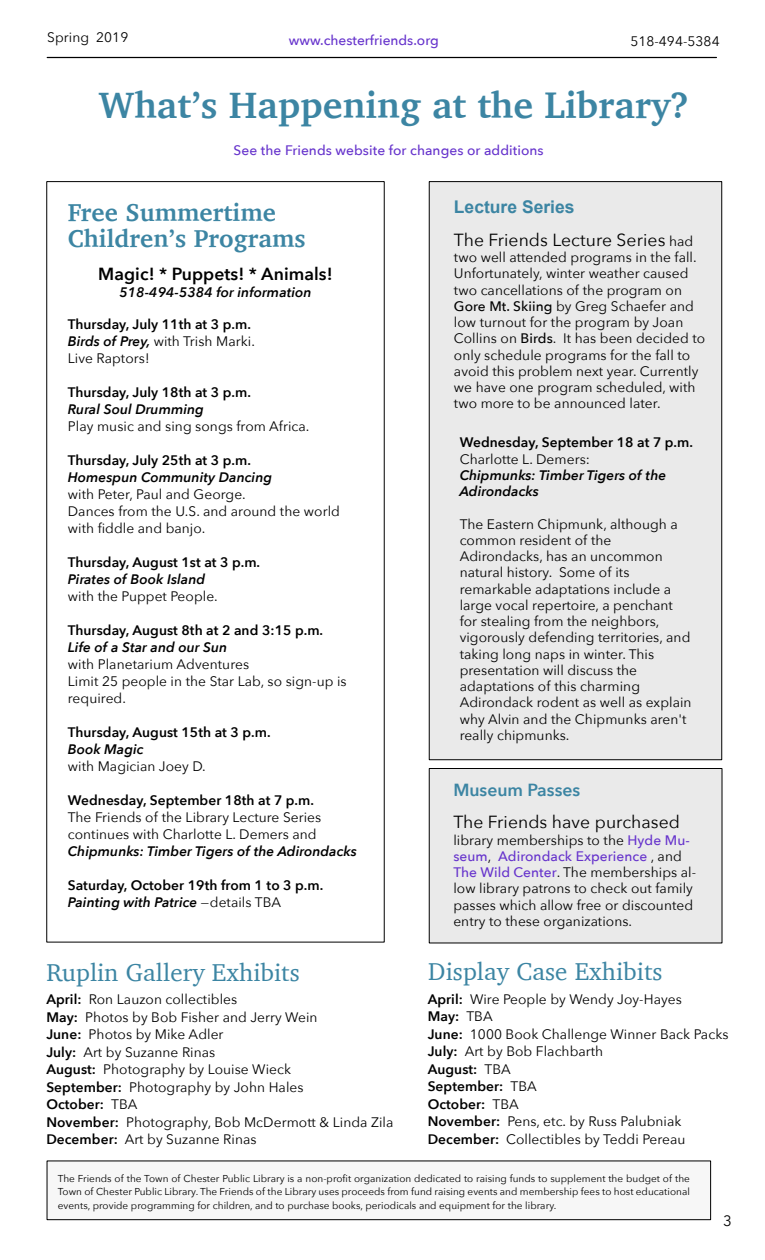
<style>
.page{position:relative;width:765px;height:1260px;background:#fff}
.page>*{position:absolute;margin:0;border:0;box-sizing:border-box;transform-origin:0 0}
.t1{font:700 37.5px "Charter";letter-spacing:.005em;color:#3c85a3}
.t2{font:25px "Charter";letter-spacing:.005em;color:#3c85a3}
.t3{font:700 25px/25.8px "Charter";letter-spacing:.005em;color:#3c85a3}
.t4{font:17.5px "Avenir Next";letter-spacing:.005em;color:#000}
.t5{font:600 17.5px "Avenir Next";letter-spacing:.005em;color:#000}
.t6{font:700 17.5px "Arial";color:#3c85a3}
.t7{font:600 17.5px "Avenir Next";color:#3c85a3}
.t8{font:15px "Avenir Next";color:#000}
.t9{font:13.75px/16.2px "Avenir Next";letter-spacing:.005em;color:#000}
.t10{font:600 13.75px/17px "Avenir Next";letter-spacing:.005em;color:#000}
.t11{font:italic 600 13.75px/16.2px "Avenir Next";letter-spacing:.005em;color:#000}
.t12{font:500 13.75px "Avenir Next";letter-spacing:.005em;color:#63c}
.t13{font:10px/13.8px "Avenir Next";letter-spacing:.005em;color:#000;text-align:justify}
.s1{font-weight:600}
.s2{font-weight:600;font-style:italic}
.s3{font-style:italic}
.s4{font-weight:400}
.s5{font-size:13.75px}
.s6{font-weight:500}
.s7{font-weight:500;color:#63c}
</style>
<div class="page">
<div style="left:47px;top:1161px;width:664px;height:59px;background:#f7f7f7;border:1px solid #000"></div>
<div style="left:429px;top:181px;width:293px;height:579px;background:#eaeaea;border:1px solid #000"></div>
<hr style="left:47px;top:57px;width:669px;height:1px;background:#000">
<div style="left:429px;top:768px;width:293px;height:175px;background:#eaeaea;border:1px solid #000"></div>
<p class="t9" style="left:47px;top:29px;width:83px">Spring 2019</p>
<p class="t12" style="left:289px;top:31px;width:152px">www.chesterfriends.org</p>
<p class="t9" style="left:630px;top:34px;width:91px">518-494-5384</p>
<h1 class="t1" style="left:99px;top:81px;width:592px">What’s Happening at the Library?</h1>
<p class="t12" style="left:234px;top:141px;width:312px">See the Friends website for changes or additions</p>
<h2 class="t3" style="left:68px;top:199px;width:239px">Free Summertime<br>Children’s Programs</h2>
<p class="t5" style="left:98px;top:262px;width:236px">Magic! * Puppets! * Animals!</p>
<p class="t11" style="left:119px;top:284px;width:194px">518-494-5384 for information</p>
<p class="t9" style="left:68px;top:316px;width:189px;line-height:17px"><span class="s1">Thursday, July 11th at 3 p.m.<br></span><span class="s2">Birds of Prey,</span> with Trish Marki.<br>Live Raptors!</p>
<p class="t10" style="left:68px;top:384px;width:185px">Thursday, July 18th at 3 p.m.</p>
<p class="t11" style="left:68px;top:401px;width:138px">Rural Soul Drumming</p>
<p class="t9" style="left:68px;top:418px;width:243px">Play music and sing songs from Africa.</p>
<p class="t10" style="left:68px;top:452px;width:185px">Thursday, July 25th at 3 p.m.</p>
<p class="t11" style="left:68px;top:469px;width:206px">Homespun Community Dancing</p>
<p class="t9" style="left:68px;top:486px;width:274px;line-height:17px">with Peter, Paul and George.<br>Dances from the U.S. and around the world with fiddle and banjo.</p>
<p class="t10" style="left:68px;top:554px;width:194px">Thursday, August 1st at 3 p.m.</p>
<p class="t11" style="left:68px;top:571px;width:139px">Pirates of Book Island</p>
<p class="t9" style="left:68px;top:588px;width:152px">with the Puppet People.</p>
<p class="t10" style="left:68px;top:622px;width:257px">Thursday, August 8th at 2 and 3:15 p.m.</p>
<p class="t11" style="left:68px;top:639px;width:161px">Life of a Star and our Sun</p>
<p class="t9" style="left:68px;top:656px;width:280px;line-height:17px">with Planetarium Adventures<br>Limit 25 people in the Star Lab, so sign-up is required.</p>
<p class="t10" style="left:68px;top:724px;width:204px">Thursday, August 15th at 3 p.m.</p>
<p class="t11" style="left:68px;top:741px;width:77px">Book Magic</p>
<p class="t9" style="left:68px;top:758px;width:139px">with Magician Joey D.</p>
<p class="t10" style="left:68px;top:792px;width:248px">Wednesday, September 18th at 7 p.m.</p>
<p class="t9" style="left:68px;top:809px;width:255px;line-height:17px">The Friends of the Library Lecture Series continues with Charlotte L. Demers and</p>
<p class="t11" style="left:68px;top:843px;width:291px">Chipmunks: Timber Tigers of the Adirondacks</p>
<p class="t10" style="left:68px;top:877px;width:257px">Saturday, October 19th from 1 to 3 p.m.<br><span class="s3">Painting with Patrice</span> <span class="s4">—details TBA</span></p>
<p class="t6" style="left:454px;top:201px;width:122px">Lecture Series</p>
<p class="t4" style="left:454px;top:228px;width:241px">The Friends Lecture Series <span class="s5">had</span></p>
<p class="t9" style="left:454px;top:250px;width:253px">two well attended programs in the fall.<br>Unfortunately, winter weather caused two cancellations of the program on <span class="s6">Gore Mt. Skiing</span> by Greg Schaefer and low turnout for the program by Joan Collins on <span class="s6">Birds</span>. It has been decided to only schedule programs for the fall to avoid this problem next year. Currently we have one program scheduled, with two more to be announced later.</p>
<p class="t10" style="left:460px;top:434px;width:235px">Wednesday, September 18 at 7 p.m.</p>
<p class="t9" style="left:460px;top:451px;width:132px">Charlotte L. Demers:</p>
<p class="t11" style="left:460px;top:467px;width:208px">Chipmunks: Timber Tigers of the<br>Adirondacks</p>
<p class="t9" style="left:460px;top:516px;width:233px">The Eastern Chipmunk, although a common resident of the<br>Adirondacks, has an uncommon natural history. Some of its remarkable adaptations include a large vocal repertoire, a penchant for stealing from the neighbors, vigorously defending territories, and taking long naps in winter. This presentation will discuss the adaptations of this charming<br>Adirondack rodent as well as explain why Alvin and the Chipmunks aren't really chipmunks.</p>
<p class="t7" style="left:453px;top:778px;width:128px">Museum Passes</p>
<p class="t4" style="left:453px;top:811px;width:228px">The Friends have purchased</p>
<p class="t9" style="left:453px;top:832px;width:244px">library memberships to the <span class="s7">Hyde Mu&shy;seum</span>, <span class="s7">Adirondack Experience</span> , and <span class="s7">The Wild Center</span>. The memberships al&shy;low library patrons to check out family passes which allow free or discounted entry to these organizations.</p>
<h2 class="t2" style="left:46px;top:957px;width:255px">Ruplin Gallery Exhibits</h2>
<h2 class="t2" style="left:428px;top:955px;width:236px">Display Case Exhibits</h2>
<p class="t9" style="left:46px;top:991px;width:349px;line-height:17.5px"><span class="s1">April:</span> Ron Lauzon collectibles<br><span class="s1">May:</span> Photos by Bob Fisher and Jerry Wein<br><span class="s1">June:</span> Photos by Mike Adler<br><span class="s1">July:</span> Art by Suzanne Rinas<br><span class="s1">August:</span> Photography by Louise Wieck<br><span class="s1">September:</span> Photography by John Hales<br><span class="s1">October:</span> TBA<br><span class="s1">November:</span> Photography, Bob McDermott &amp; Linda Zila<br><span class="s1">December:</span> Art by Suzanne Rinas</p>
<p class="t9" style="left:428px;top:991px;width:302px;line-height:17.5px"><span class="s1">April:</span> Wire People by Wendy Joy-Hayes<br><span class="s1">May:</span> TBA<br><span class="s1">June:</span> 1000 Book Challenge Winner Back Packs<br><span class="s1">July:</span> Art by Bob Flachbarth<br><span class="s1">August:</span> TBA<br><span class="s1">September:</span> TBA<br><span class="s1">October:</span> TBA<br><span class="s1">November:</span> Pens, etc. by Russ Palubniak<br><span class="s1">December:</span> Collectibles by Teddi Pereau</p>
<p class="t13" style="left:58px;top:1171px;width:634px">The Friends of the Town of Chester Public Library is a non-profit organization dedicated to raising funds to supplement the budget of the Town of Chester Public Library. The Friends of the Library uses proceeds from fund raising events and membership fees to host educational events, provide programming for children, and to purchase books, periodicals and equipment for the library.</p>
<p class="t8" style="left:723px;top:1211px;width:10px">3</p>
</div>
